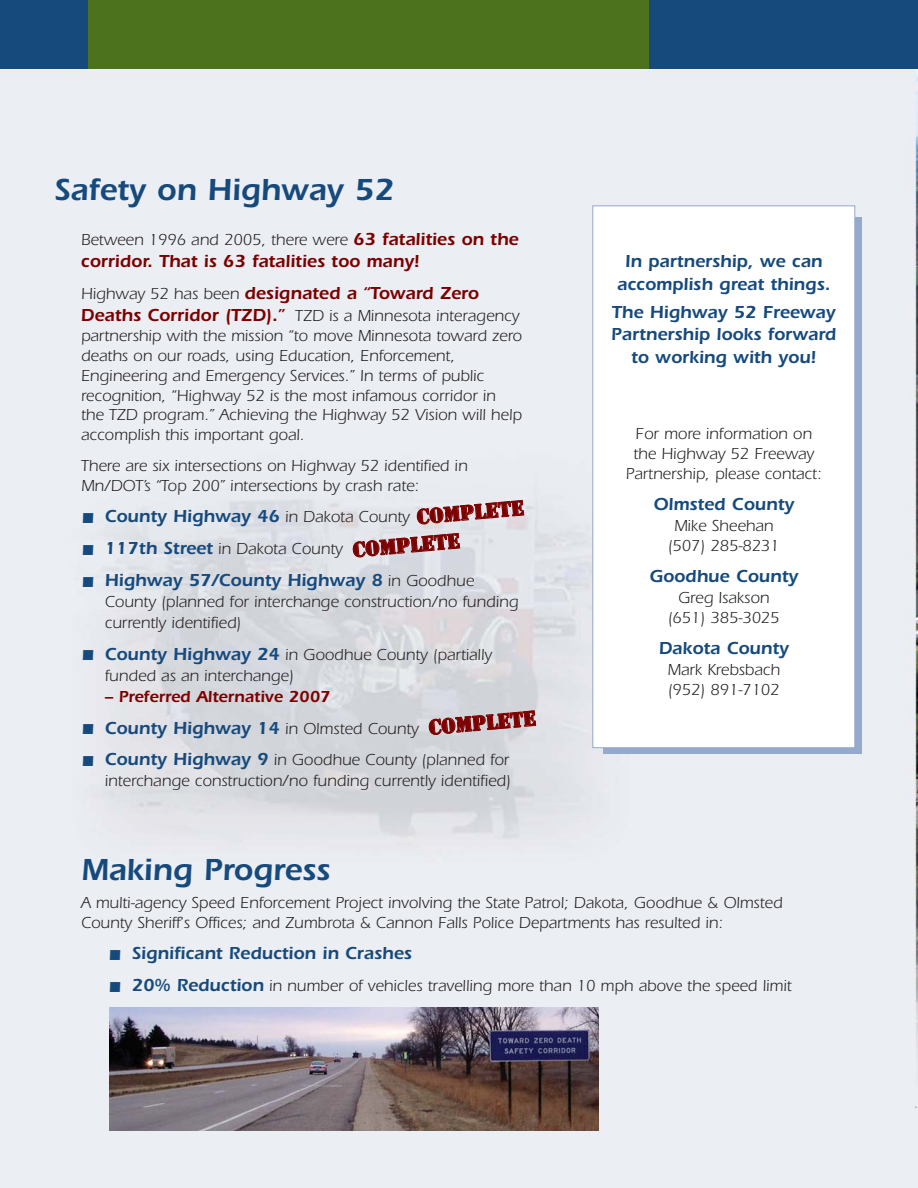
<style>
.page{position:relative;width:918px;height:1188px;background:#fff}
.page>*{position:absolute;margin:0;border:0;box-sizing:border-box;transform-origin:0 0}
.t1{font:600 31.5px "Itc Eras";color:#174a7c}
.t2{font:19.5px/27.3px "Stencil";color:#7d0000}
.t3{font:600 18px/22.5px "Itc Eras";color:#174a7c;text-align:center}
.t4{font:600 18px/32.4px "Itc Eras";color:#7d0000}
.t5{font:16.5px/19.8px "Itc Eras";color:#231f20}
.t6{font:600 16.5px "Itc Eras";color:#7d0000}
.s1{font-weight:600;font-size:18px;color:#7d0000}
.s2{font-weight:400;font-size:16.5px;color:#231f20}
.s3{font-weight:400;font-size:36px}
.s4{font-size:36px;color:#174a7c}
.s5{font-weight:600;font-size:18px;color:#174a7c}
</style>
<div class="page">
<img style="left:0;top:69px;width:918px;height:1119px">
<div style="left:604px;top:217px;width:258px;height:536px;background:#95a9ca"></div>
<div style="left:593px;top:206px;width:262px;height:542px;background:#fff"></div>
<div style="left:592px;top:205px;width:263px;height:543px;border:1px solid #95a9ca"></div>
<div style="left:0;top:0;width:88px;height:69px;background:#174a7c"></div>
<div style="left:88px;top:0;width:562px;height:69px;background:#4c721d"></div>
<div style="left:649px;top:0;width:269px;height:69px;background:#174a7c"></div>
<img style="left:109px;top:1008px;width:490px;height:122px">
<h1 class="t1" style="left:54px;top:179px;width:342px">Safety on Highway 52</h1>
<p class="t5" style="left:81px;top:231px;width:439px">Between 1996 and 2005, there were <span class="s1">63 fatalities on the</span></p>
<p class="t4" style="left:81px;top:246px;width:399px">corridor. That is 63 fatalities too many!<br><span class="s2">Highway 52 has been</span> designated a “Toward Zero</p>
<p class="t5" style="left:81px;top:307px;width:443px"><span class="s1">Deaths Corridor (TZD).”</span> TZD is a Minnesota interagency partnership with the mission “to move Minnesota toward zero deaths on our roads, using Education, Enforcement, Engineering and Emergency Services.” In terms of public recognition, “Highway 52 is the most infamous corridor in the TZD program.” Achieving the Highway 52 Vision will help accomplish this important goal.</p>
<p class="t5" style="left:81px;top:457px;width:388px">There are six intersections on Highway 52 identified in<br>Mn/DOT’s “Top 200” intersections by crash rate:</p>
<p class="t3" style="left:78px;top:507px;width:334px"><span class="s3">•</span> County Highway 46 <span class="s2">in Dakota County</span></p>
<p class="t5" style="left:78px;top:541px;width:267px"><span class="s4">•</span> <span class="s5">117th Street</span> in Dakota County</p>
<p class="t3" style="left:78px;top:571px;width:398px"><span class="s3">•</span> Highway 57/County Highway 8 <span class="s2">in Goodhue</span></p>
<p class="t5" style="left:105px;top:593px;width:415px;line-height:21px">County (planned for interchange construction/no funding currently identified)</p>
<p class="t5" style="left:105px;top:646px;width:389px;line-height:21px;text-indent:-27px"><span class="s4">•</span> <span class="s5">County Highway 24</span> in Goodhue County (partially funded as an interchange)</p>
<p class="t6" style="left:105px;top:691px;width:227px">– Preferred Alternative 2007</p>
<p class="t3" style="left:78px;top:718px;width:343px"><span class="s3">•</span> County Highway 14 <span class="s2">in Olmsted County</span></p>
<p class="t5" style="left:78px;top:751px;width:435px;line-height:21px;text-align:right"><span class="s4">•</span> <span class="s5">County Highway 9</span> in Goodhue County (planned for interchange construction/no funding currently identified)</p>
<p class="t2" style="left:349px;top:510px;width:176px;text-indent:67px;rotate:-5deg">COMPLETE<br>COMPLETE</p>
<p class="t2" style="left:428px;top:714px;width:109px;rotate:-5deg">COMPLETE</p>
<p class="t3" style="left:617px;top:252px;width:215px">In partnership, we can accomplish great things.</p>
<p class="t3" style="left:611px;top:303px;width:227px">The Highway 52 Freeway<br>Partnership looks forward to working with you!</p>
<p class="t5" style="left:626px;top:425px;width:197px;text-align:center">For more information on the Highway 52 Freeway<br>Partnership, please contact:</p>
<p class="t3" style="left:653px;top:495px;width:142px">Olmsted County</p>
<p class="t5" style="left:668px;top:517px;width:113px;text-align:center">Mike Sheehan (507) 285-8231</p>
<p class="t3" style="left:649px;top:567px;width:150px">Goodhue County</p>
<p class="t5" style="left:668px;top:589px;width:113px;text-align:center">Greg Isakson (651) 385-3025</p>
<p class="t3" style="left:659px;top:639px;width:132px">Dakota County</p>
<p class="t5" style="left:668px;top:661px;width:114px">Mark Krebsbach (952) 891-7102</p>
<h1 class="t1" style="left:81px;top:859px;width:251px">Making Progress</h1>
<p class="t5" style="left:81px;top:894px;width:703px">A multi-agency Speed Enforcement Project involving the State Patrol; Dakota, Goodhue &amp; Olmsted<br>County Sheriff's Offices; and Zumbrota &amp; Cannon Falls Police Departments has resulted in:</p>
<p class="t3" style="left:105px;top:944px;width:309px"><span class="s3">•</span> Significant Reduction in Crashes</p>
<p class="t5" style="left:105px;top:978px;width:688px"><span class="s4">•</span> <span class="s5">20% Reduction</span> in number of vehicles travelling more than 10 mph above the speed limit</p>
</div>
